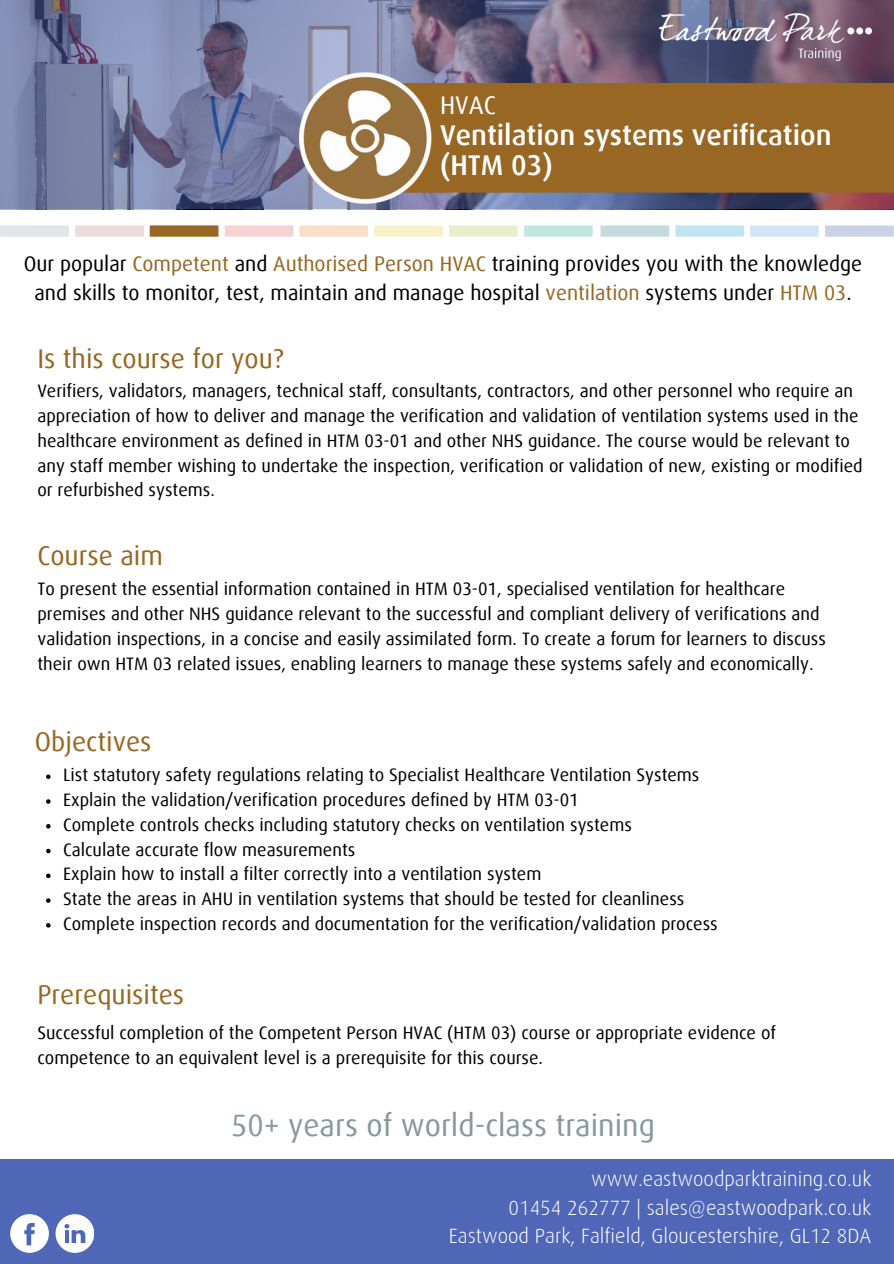
<style>
.page{position:relative;width:894px;height:1264px;background:#fff}
.page>*{position:absolute;margin:0;border:0;box-sizing:border-box;transform-origin:0 0}
.t1{font:30.9px "Dax Offc";color:#89989e}
.t2{font:500 28.5px/30.3px "Dax Offc";color:#fff}
.t3{font:27px "Dax Offc";color:#976723}
.t4{font:25.5px "Dax Offc";color:#fff}
.t5{font:21px/29.2px "Dax Offc";color:#000;text-align:center}
.t6{font:300 20.7px/28.5px "Dax";color:#fff;text-align:right}
.t7{font:18px/24.8px "Dax Offc";color:#000}
.s1{color:#976723}
</style>
<div class="page">
<svg style="left:0;top:0;width:893px;height:209px;background:#757698"></svg>
<div style="left:0;top:225px;width:69px;height:12px;background:#e1e5e7"></div>
<div style="left:75px;top:225px;width:69px;height:12px;background:#eadcdb"></div>
<div style="left:150px;top:225px;width:68px;height:12px;background:#976723"></div>
<div style="left:225px;top:225px;width:68px;height:12px;background:#f5d2d4"></div>
<div style="left:299px;top:225px;width:69px;height:12px;background:#fadec8"></div>
<div style="left:374px;top:225px;width:69px;height:12px;background:#f6f1c8"></div>
<div style="left:449px;top:225px;width:68px;height:12px;background:#e7eece"></div>
<div style="left:523px;top:225px;width:69px;height:12px;background:#c1e5df"></div>
<div style="left:600px;top:225px;width:69px;height:12px;background:#c3dbdd"></div>
<div style="left:675px;top:225px;width:69px;height:12px;background:#c0e4f2"></div>
<div style="left:749px;top:225px;width:69px;height:12px;background:#d3e5f2"></div>
<div style="left:824px;top:225px;width:69px;height:12px;background:#ccd2e5"></div>
<div style="left:431px;top:83px;width:462px;height:110px;background:#976723"></div>
<img style="left:659px;top:13px;width:211px;height:48px">
<div style="left:0;top:1159px;width:893px;height:104px;background:#5067b7"></div>
<svg style="left:10px;top:1214px;width:38px;height:38px"></svg>
<svg style="left:56px;top:1214px;width:38px;height:38px"></svg>
<img style="left:299px;top:73px;width:132px;height:130px">
<svg style="left:46px;top:774px;width:5px;height:5px"></svg>
<svg style="left:46px;top:799px;width:5px;height:4px"></svg>
<svg style="left:46px;top:824px;width:5px;height:4px"></svg>
<svg style="left:46px;top:848px;width:5px;height:5px"></svg>
<svg style="left:46px;top:873px;width:5px;height:5px"></svg>
<svg style="left:46px;top:898px;width:5px;height:4px"></svg>
<svg style="left:46px;top:923px;width:5px;height:4px"></svg>
<p class="t4" style="left:440px;top:94px;width:57px">HVAC</p>
<h3 class="t2" style="left:440px;top:122px;width:393px">Ventilation systems verification (HTM 03)</h3>
<h5 class="t5" style="left:24px;top:250px;width:839px">Our popular <span class="s1">Competent</span> and <span class="s1">Authorised Person HVAC</span> training provides you with the knowledge and skills to monitor, test, maintain and manage hospital <span class="s1">ventilation</span> systems under <span class="s1">HTM 03</span>.</h5>
<p class="t3" style="left:37px;top:347px;width:248px">Is this course for you?</p>
<h4 class="t7" style="left:37px;top:380px;width:826px">Verifiers, validators, managers, technical staff, consultants, contractors, and other personnel who require an appreciation of how to deliver and manage the verification and validation of ventilation systems used in the healthcare environment as defined in HTM 03-01 and other NHS guidance. The course would be relevant to any staff member wishing to undertake the inspection, verification or validation of new, existing or modified or refurbished systems.</h4>
<h4 class="t3" style="left:37px;top:543px;width:127px">Course aim</h4>
<p class="t7" style="left:37px;top:578px;width:789px">To present the essential information contained in HTM 03-01, specialised ventilation for healthcare premises and other NHS guidance relevant to the successful and compliant delivery of verifications and validation inspections, in a concise and easily assimilated form. To create a forum for learners to discuss their own HTM 03 related issues, enabling learners to manage these systems safely and economically.</p>
<h4 class="t3" style="left:35px;top:729px;width:118px">Objectives</h4>
<p class="t7" style="left:63px;top:763px;width:637px">List statutory safety regulations relating to Specialist Healthcare Ventilation Systems</p>
<h4 class="t7" style="left:63px;top:788px;width:517px">Explain the validation/verification procedures defined by HTM 03-01</h4>
<p class="t7" style="left:63px;top:813px;width:570px">Complete controls checks including statutory checks on ventilation systems</p>
<p class="t7" style="left:63px;top:838px;width:293px">Calculate accurate flow measurements</p>
<p class="t7" style="left:63px;top:862px;width:479px">Explain how to install a filter correctly into a ventilation system</p>
<p class="t7" style="left:63px;top:887px;width:622px">State the areas in AHU in ventilation systems that should be tested for cleanliness</p>
<p class="t7" style="left:63px;top:912px;width:656px">Complete inspection records and documentation for the verification/validation process</p>
<p class="t3" style="left:37px;top:982px;width:148px">Prerequisites</p>
<h2 class="t7" style="left:37px;top:1021px;width:739px">Successful completion of the Competent Person HVAC (HTM 03) course or appropriate evidence of competence to an equivalent level is a prerequisite for this course.</h2>
<h1 class="t1" style="left:231px;top:1111px;width:425px">50+ years of world-class training</h1>
<p class="t6" style="left:449px;top:1165px;width:424px">www.eastwoodparktraining.co.uk<br>01454 262777 | sales@eastwoodpark.co.uk<br>Eastwood Park, Falfield, Gloucestershire, GL12 8DA</p>
</div>
